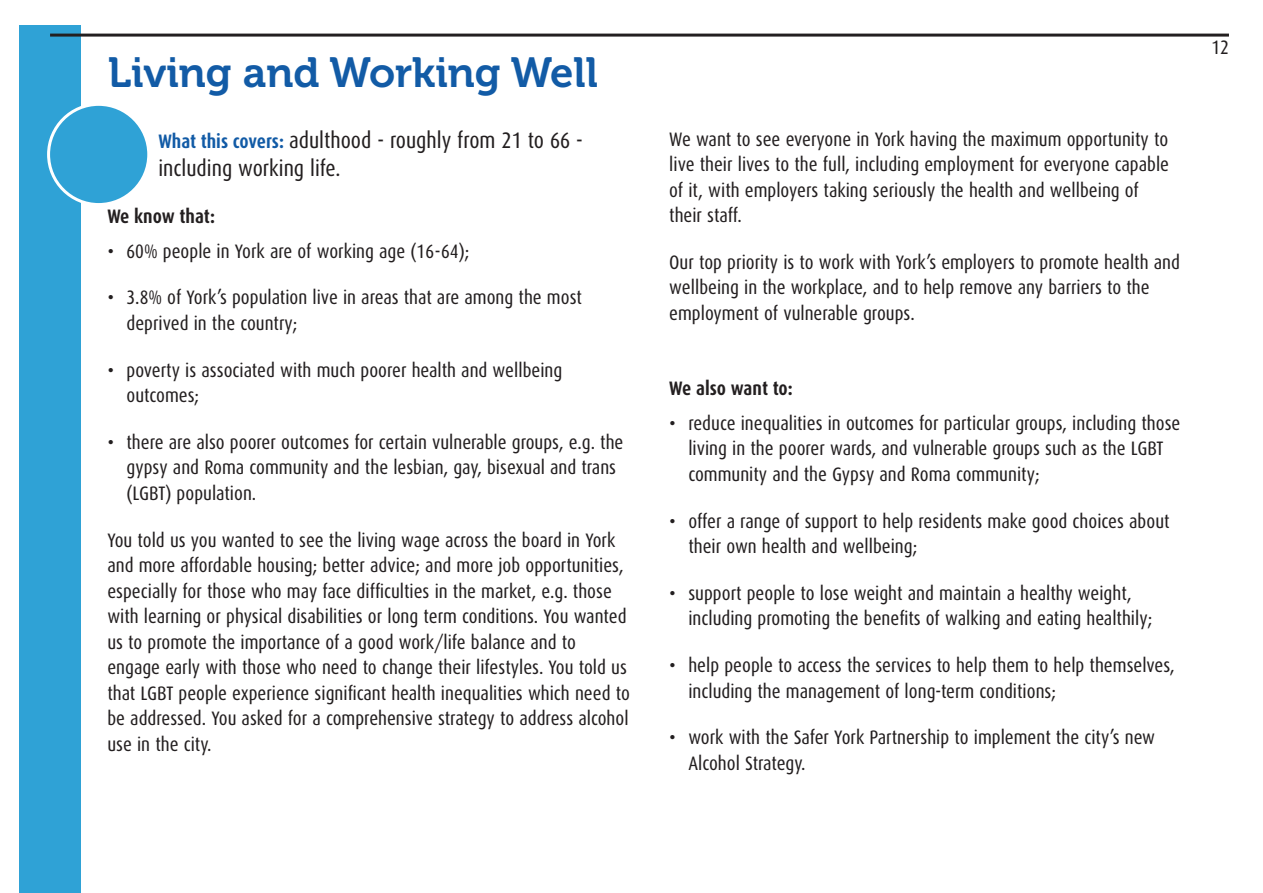
<style>
.page{position:relative;width:1263px;height:893px;background:#fff}
.page>*{position:absolute;margin:0;border:0;box-sizing:border-box;transform-origin:0 0}
.t1{font:42px "Museo 700";color:#125ba6}
.t2{font:22.5px/28.5px "Dax Condensed";color:#231f20}
.t3{font:19.5px/25.5px "Dax Condensed";color:#231f20}
.t4{font:700 19.5px "Dax Condensed";color:#231f20}
.s1{font-weight:700;font-size:19.5px;color:#125ba6}
</style>
<div class="page">
<div style="left:19px;top:26px;width:62px;height:867px;background:#2fa2d6"></div>
<hr style="left:50px;top:34px;width:1179px;height:3px;background:#231f20">
<div style="left:49px;top:104px;width:100px;height:101px;background:#2fa2d6;border-radius:50%"></div>
<div style="left:47px;top:103px;width:103px;height:103px;border:3px solid #fff;border-radius:50%"></div>
<h1 class="t1" style="left:108px;top:49px;width:492px">Living and Working Well</h1>
<p class="t2" style="left:158px;top:126px;width:426px"><span class="s1">What this covers:</span> adulthood - roughly from 21 to 66 - including working life.</p>
<p class="t4" style="left:107px;top:206px;width:109px">We know that:</p>
<p class="t3" style="left:107px;top:238px;width:363px">• 60% people in York are of working age (16-64);</p>
<p class="t3" style="left:126px;top:285px;width:457px;text-indent:-19px">• 3.8% of York’s population live in areas that are among the most deprived in the country;</p>
<p class="t3" style="left:126px;top:357px;width:437px;text-indent:-19px">• poverty is associated with much poorer health and wellbeing outcomes;</p>
<p class="t3" style="left:126px;top:430px;width:498px;text-indent:-19px">• there are also poorer outcomes for certain vulnerable groups, e.g. the gypsy and Roma community and the lesbian, gay, bisexual and trans (LGBT) population.</p>
<p class="t3" style="left:107px;top:527px;width:524px">You told us you wanted to see the living wage across the board in York and more affordable housing; better advice; and more job opportunities, especially for those who may face difficulties in the market, e.g. those with learning or physical disabilities or long term conditions. You wanted us to promote the importance of a good work/life balance and to engage early with those who need to change their lifestyles. You told us that LGBT people experience significant health inequalities which need to be addressed. You asked for a comprehensive strategy to address alcohol use in the city.</p>
<p class="t3" style="left:669px;top:126px;width:501px">We want to see everyone in York having the maximum opportunity to live their lives to the full, including employment for everyone capable of it, with employers taking seriously the health and wellbeing of their staff.</p>
<p class="t3" style="left:669px;top:250px;width:512px">Our top priority is to work with York’s employers to promote health and wellbeing in the workplace, and to help remove any barriers to the employment of vulnerable groups.</p>
<p class="t4" style="left:669px;top:378px;width:125px">We also want to:</p>
<p class="t3" style="left:688px;top:411px;width:493px;text-indent:-19px">• reduce inequalities in outcomes for particular groups, including those living in the poorer wards, and vulnerable groups such as the LGBT community and the Gypsy and Roma community;</p>
<p class="t3" style="left:688px;top:508px;width:483px;text-indent:-19px">• offer a range of support to help residents make good choices about their own health and wellbeing;</p>
<p class="t3" style="left:688px;top:581px;width:465px;text-indent:-19px">• support people to lose weight and maintain a healthy weight, including promoting the benefits of walking and eating healthily;</p>
<p class="t3" style="left:688px;top:653px;width:488px;text-indent:-19px">• help people to access the services to help them to help themselves, including the management of long-term conditions;</p>
<p class="t3" style="left:688px;top:725px;width:468px;text-indent:-19px">• work with the Safer York Partnership to implement the city’s new<br>Alcohol Strategy.</p>
<p class="t3" style="left:1211px;top:35px;width:19px">12</p>
</div>
